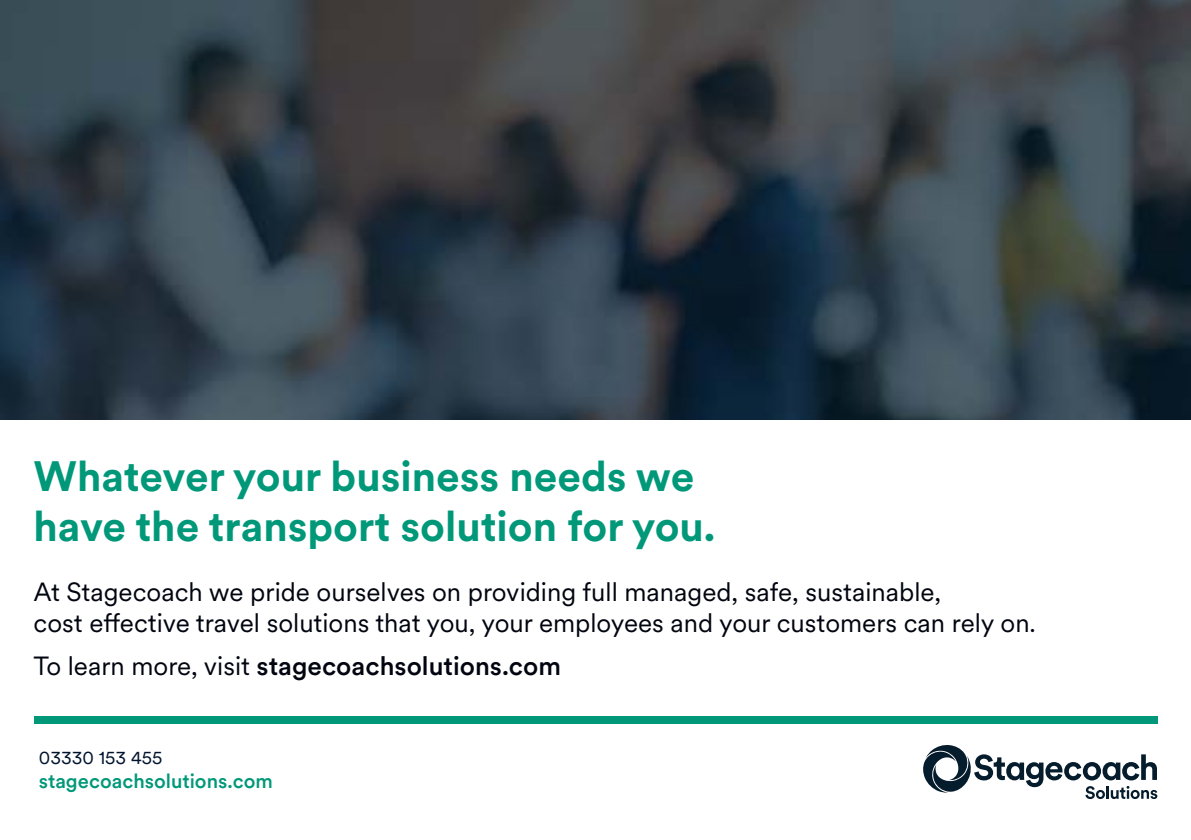
<style>
.page{position:relative;width:1191px;height:840px;background:#fff}
.page>*{position:absolute;margin:0;border:0;box-sizing:border-box;transform-origin:0 0}
.t1{font:700 42px/50px "Stagecoach Circular";color:#009879}
.t2{font:26px/31.2px "Stagecoach Circular";color:#00050f}
.t3{font:500 26px "Stagecoach Circular";color:#00050f}
.t4{font:500 20px "Stagecoach Circular";color:#009879}
.t5{font:18.8px "Stagecoach Circular";color:#00142e}
.s1{font-weight:400}
</style>
<div class="page">
<img style="left:0;top:0;width:1191px;height:420px">
<svg style="left:923px;top:745px;width:234px;height:53px"></svg>
<div style="left:34px;top:715px;width:1123px;height:8px;background:#009879"></div>
<h1 class="t1" style="left:34px;top:449px;width:683px">Whatever your business needs we have the transport solution for you.</h1>
<p class="t2" style="left:34px;top:575px;width:1003px">At Stagecoach we pride ourselves on providing full managed, safe, sustainable,<br>cost effective travel solutions that you, your employees and your customers can rely on.</p>
<p class="t3" style="left:34px;top:647px;width:529px"><span class="s1">To learn more, visit</span> stagecoachsolutions.com</p>
<p class="t5" style="left:39px;top:744px;width:125px">03330 153 455</p>
<p class="t4" style="left:39px;top:767px;width:236px">stagecoachsolutions.com</p>
</div>
